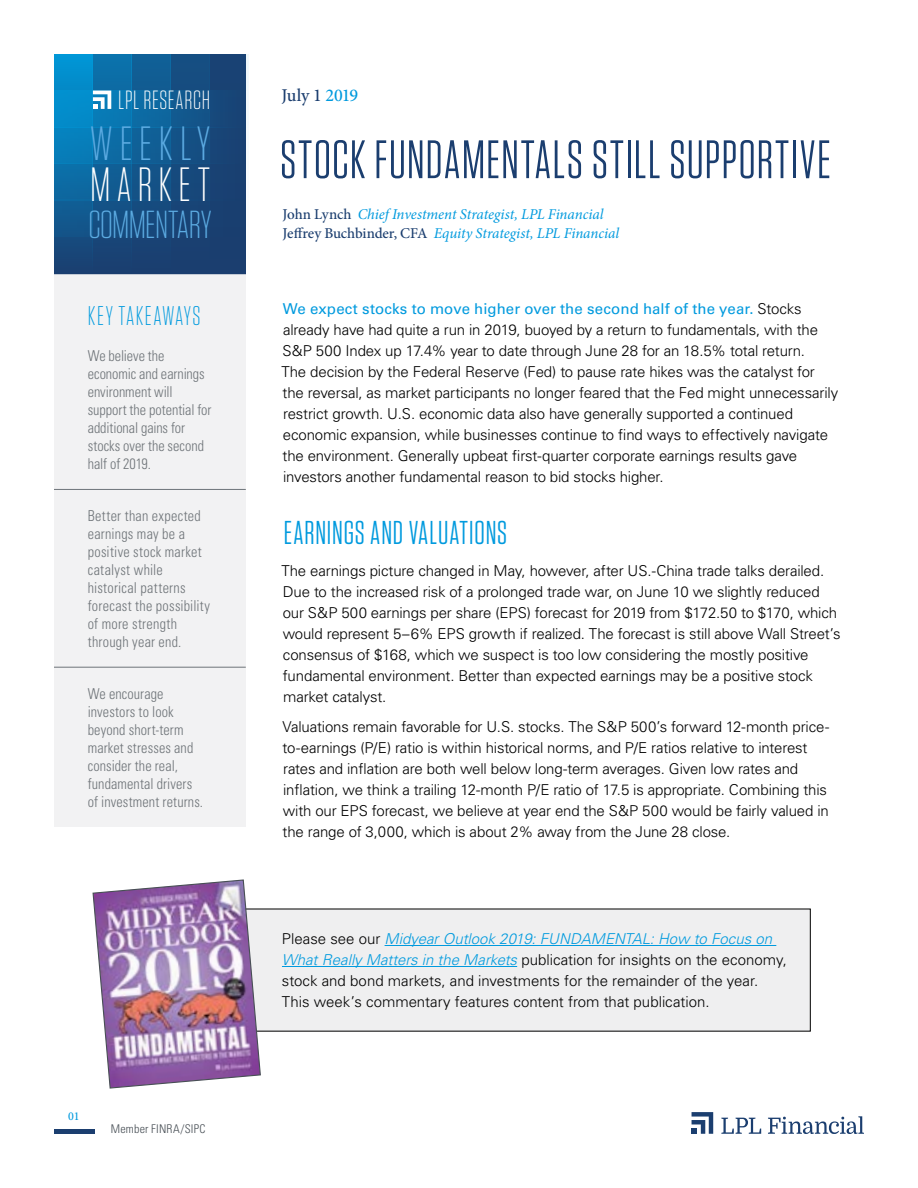
<style>
.page{position:relative;width:918px;height:1188px;background:#fff}
.page>*{position:absolute;margin:0;border:0;box-sizing:border-box;transform-origin:0 0}
.t1{font:54px "Tungsten Narrow";letter-spacing:.03em;color:#1b3e6f}
.t2{font:300 48px "Tungsten Narrow";letter-spacing:.13em;color:#fff}
.t3{font:300 48px "Tungsten Narrow";letter-spacing:.135em;color:#5cabe2;scale:1.04 1}
.t4{font:300 39px "Tungsten Narrow";letter-spacing:-.015em;color:#5cabe2;scale:1.04 1}
.t5{font:33px "Tungsten Narrow";letter-spacing:.025em;color:#009ade}
.t6{font:300 27px "Tungsten Narrow";letter-spacing:.055em;color:#009ade}
.t7{font:300 26.25px "Tungsten Narrow";letter-spacing:.025em;color:#fff}
.t8{font:500 18px "Minion Pro";letter-spacing:-.03em;color:#1b3e6f}
.t9{font:300 15px/21px "Univers LT Std";letter-spacing:-.01em;color:#000}
.t10{font:300 condensed 15px/18px "Univers LT Std";letter-spacing:.01em;color:#484f55;scale:.95 1}
.t11{font:italic 15px/19.8px "Minion Pro";letter-spacing:-.005em;color:#009ade}
.t12{font:300 condensed 12px "Univers LT Std";letter-spacing:.015em;color:#484f55}
.t13{font:500 12px "Minion Pro";color:#009ade}
.s1{color:#009ade}
.s2{font-weight:500;font-style:normal;color:#1b3e6f}
.s3{font-weight:400;color:#009ade}
.s4{font-style:italic;color:#009ade}
</style>
<div class="page">
<hr style="left:54px;top:1130px;width:40px;height:4px;background:#1b3e6f">
<svg style="left:692px;top:1112px;width:21px;height:22px"></svg>
<svg style="left:721px;top:1118px;width:40px;height:16px"></svg>
<svg style="left:768px;top:1116px;width:96px;height:18px"></svg>
<svg style="left:93px;top:54px;width:39px;height:221px;background:#126399"></svg>
<div style="left:209px;top:54px;width:39px;height:220px;background:#194274"></div>
<svg style="left:171px;top:54px;width:38px;height:221px;background:#174c7f"></svg>
<svg style="left:132px;top:54px;width:39px;height:221px;background:#13598e"></svg>
<svg style="left:54px;top:54px;width:39px;height:221px;background:#0b76b0"></svg>
<div style="left:54px;top:164px;width:194px;height:36px;background:linear-gradient(to right,#0769a3,#244371)"></div>
<div style="left:54px;top:200px;width:194px;height:37px;background:linear-gradient(to right,#0d568d,#244372)"></div>
<div style="left:54px;top:127px;width:194px;height:37px;background:linear-gradient(to right,#017fbd,#244472)"></div>
<svg style="left:93px;top:91px;width:18px;height:18px"></svg>
<div style="left:54px;top:275px;width:192px;height:552px;background:#efeff0"></div>
<hr style="left:54px;top:489px;width:192px;height:1px;background:#484f55">
<hr style="left:54px;top:667px;width:192px;height:1px;background:#484f55">
<div style="left:205px;top:909px;width:605px;height:122px;background:#efeff0"></div>
<hr style="left:385px;top:945px;width:391px;height:1px;background:#009ade">
<hr style="left:282px;top:966px;width:235px;height:1px;background:#009ade">
<img style="left:92px;top:879px;width:170px;height:210px">
<h3 class="t7" style="left:118px;top:87px;width:93px">LPL RESEARCH</h3>
<h2 class="t3" style="left:90px;top:120px;width:117px">WEEKLY</h2>
<h2 class="t2" style="left:90px;top:161px;width:121px">MARKET</h2>
<h3 class="t4" style="left:88px;top:205px;width:120px">COMMENTARY</h3>
<h3 class="t6" style="left:88px;top:302px;width:114px">KEY TAKEAWAYS</h3>
<p class="t10" style="left:88px;top:347px;width:132px">We believe the economic and earnings environment will support the potential for additional gains for stocks over the second half of 2019.</p>
<p class="t10" style="left:88px;top:506px;width:130px">Better than expected earnings may be a positive stock market catalyst while historical patterns forecast the possibility of more strength through year end.</p>
<p class="t10" style="left:88px;top:684px;width:123px">We encourage investors to look beyond short-term market stresses and consider the real, fundamental drivers of investment returns.</p>
<p class="t13" style="left:68px;top:1108px;width:13px">01</p>
<p class="t12" style="left:111px;top:1122px;width:96px">Member FINRA/SIPC</p>
<p class="t8" style="left:282px;top:83px;width:78px">July 1 <span class="s1">2019</span></p>
<h1 class="t1" style="left:280px;top:133px;width:552px">STOCK FUNDAMENTALS STILL SUPPORTIVE</h1>
<p class="t11" style="left:283px;top:204px;width:338px"><span class="s2">John Lynch</span> Chief Investment Strategist, LPL Financial<br><span class="s2">Jeffrey Buchbinder, CFA</span> Equity Strategist, LPL Financial</p>
<p class="t9" style="left:281px;top:298px;width:558px"><span class="s3">We expect stocks to move higher over the second half of the year.</span> Stocks already have had quite a run in 2019, buoyed by a return to fundamentals, with the S&amp;P 500 Index up 17.4% year to date through June 28 for an 18.5% total return.<br>The decision by the Federal Reserve (Fed) to pause rate hikes was the catalyst for the reversal, as market participants no longer feared that the Fed might unnecessarily restrict growth. U.S. economic data also have generally supported a continued economic expansion, while businesses continue to find ways to effectively navigate the environment. Generally upbeat first-quarter corporate earnings results gave investors another fundamental reason to bid stocks higher.</p>
<h3 class="t5" style="left:284px;top:516px;width:225px">EARNINGS AND VALUATIONS</h3>
<p class="t9" style="left:281px;top:560px;width:561px">The earnings picture changed in May, however, after US.-China trade talks derailed.<br>Due to the increased risk of a prolonged trade war, on June 10 we slightly reduced our S&amp;P 500 earnings per share (EPS) forecast for 2019 from $172.50 to $170, which would represent 5–6% EPS growth if realized. The forecast is still above Wall Street’s consensus of $168, which we suspect is too low considering the mostly positive fundamental environment. Better than expected earnings may be a positive stock market catalyst.</p>
<p class="t9" style="left:282px;top:716px;width:548px">Valuations remain favorable for U.S. stocks. The S&amp;P 500’s forward 12-month price&shy;to-earnings (P/E) ratio is within historical norms, and P/E ratios relative to interest rates and inflation are both well below long-term averages. Given low rates and inflation, we think a trailing 12-month P/E ratio of 17.5 is appropriate. Combining this with our EPS forecast, we believe at year end the S&amp;P 500 would be fairly valued in the range of 3,000, which is about 2% away from the June 28 close.</p>
<p class="t9" style="left:282px;top:928px;width:506px">Please see our <span class="s4">Midyear Outlook 2019: FUNDAMENTAL: How to Focus on What Really Matters in the Markets</span> publication for insights on the economy, stock and bond markets, and investments for the remainder of the year.<br>This week’s commentary features content from that publication.</p>
</div>
